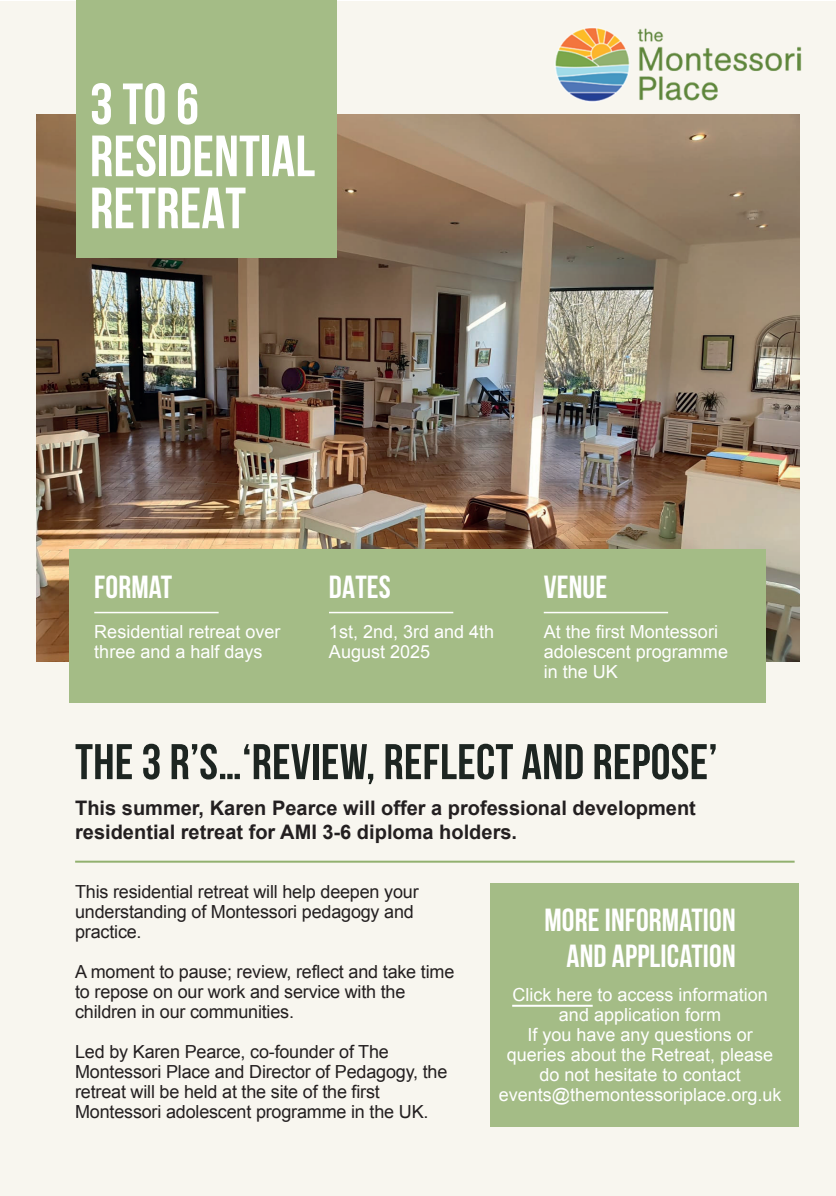
<style>
.page{position:relative;width:836px;height:1196px;background:#fff}
.page>*{position:absolute;margin:0;border:0;box-sizing:border-box;transform-origin:0 0}
.t1{font:700 58px/52px "Bebas Neue";letter-spacing:.005em;color:#fff}
.t2{font:700 50px "Bebas Neue";letter-spacing:.005em;color:#1d2521}
.t3{font:700 32px/36px "Bebas Neue";letter-spacing:.005em;color:#fff;text-align:right}
.t4{font:700 20px/24px "Arial";color:#231f20}
.t5{font:18px/20px "Arial";letter-spacing:-.01em;color:#231f20}
.t6{font:18px/20px "Arial";color:#fff}
</style>
<div class="page">
<div style="left:0;top:1px;width:835px;height:1194px;background:#f8f6ef"></div>
<img style="left:37px;top:114px;width:761px;height:547px">
<img style="left:555px;top:28px;width:247px;height:74px">
<div style="left:76px;top:0;width:261px;height:257px;background:#a4bc86"></div>
<div style="left:70px;top:549px;width:696px;height:153px;background:#a4bc86"></div>
<div style="left:490px;top:882px;width:307px;height:244px;background:#a4bc86"></div>
<hr style="left:94px;top:611px;width:124px;height:2px;background:#fff">
<hr style="left:329px;top:611px;width:124px;height:2px;background:#fff">
<hr style="left:543px;top:611px;width:124px;height:2px;background:#fff">
<hr style="left:75px;top:860px;width:719px;height:2px;background:#92b16f">
<hr style="left:512px;top:1004px;width:80px;height:2px;background:#fff">
<h1 class="t1" style="left:90px;top:77px;width:226px">3 TO 6<br>RESIDENTIAL<br>RETREAT</h1>
<h3 class="t3" style="left:94px;top:568px;width:79px">FORMAT</h3>
<p class="t6" style="left:94px;top:621px;width:188px">Residential retreat over three and a half days</p>
<h3 class="t3" style="left:329px;top:568px;width:63px">DATES</h3>
<p class="t6" style="left:329px;top:621px;width:167px">1st, 2nd, 3rd and 4th<br>August 2025</p>
<h3 class="t3" style="left:543px;top:568px;width:65px">VENUE</h3>
<p class="t6" style="left:543px;top:621px;width:186px">At the first Montessori adolescent programme in the UK</p>
<h2 class="t2" style="left:75px;top:734px;width:643px">THE 3 R’S…‘REVIEW, REFLECT AND REPOSE’</h2>
<p class="t4" style="left:75px;top:796px;width:622px">This summer, Karen Pearce will offer a professional development residential retreat for AMI 3-6 diploma holders.</p>
<p class="t5" style="left:75px;top:881px;width:345px">This residential retreat will help deepen your understanding of Montessori pedagogy and practice.</p>
<p class="t5" style="left:75px;top:961px;width:380px">A moment to pause; review, reflect and take time to repose on our work and service with the children in our communities.</p>
<p class="t5" style="left:75px;top:1041px;width:373px">Led by Karen Pearce, co-founder of The Montessori Place and Director of Pedagogy, the retreat will be held at the site of the first Montessori adolescent programme in the UK.</p>
<h3 class="t3" style="left:544px;top:901px;width:193px">MORE INFORMATION<br>AND APPLICATION</h3>
<p class="t6" style="left:498px;top:984px;width:284px;text-align:center">Click here to access information and application form<br>If you have any questions or queries about the Retreat, please do not hesitate to contact events@themontessoriplace.org.uk</p>
</div>
